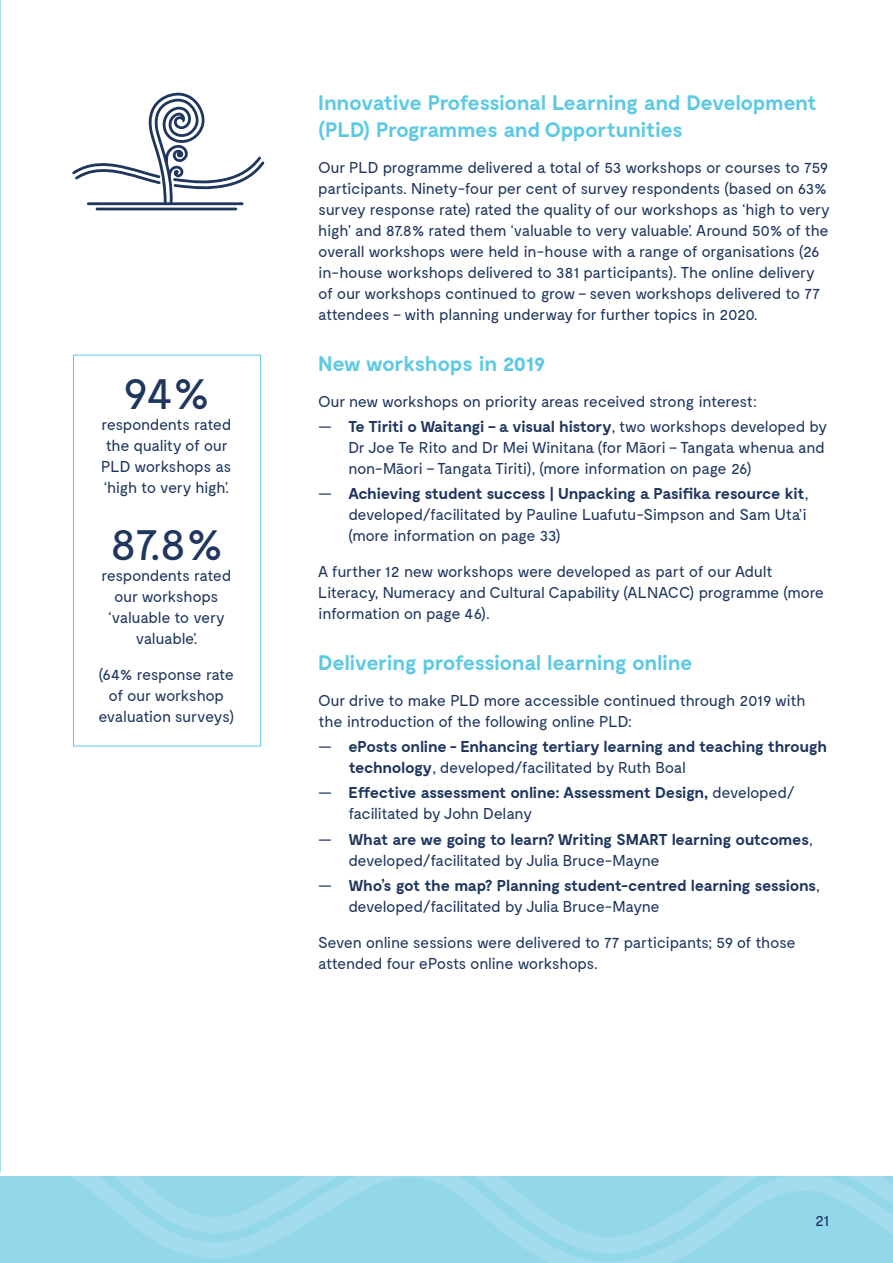
<style>
.page{position:relative;width:893px;height:1263px;background:#fff}
.page>*{position:absolute;margin:0;border:0;box-sizing:border-box;transform-origin:0 0}
.t1{font:46.5px "Moderat";color:#1f365e}
.t2{font:700 21px/27px "Moderat";letter-spacing:-.025em;color:#5ec9e3}
.t3{font:15.75px/21px "Moderat";letter-spacing:-.025em;color:#1f365e}
.t4{font:700 15.75px/21px "Moderat";letter-spacing:-.025em;color:#1f365e}
.s1{font-weight:700}
.s2{font-weight:400}
.s3{font-size:15px}
</style>
<div class="page">
<svg style="left:0;top:1177px;width:892px;height:86px;background:#97d8ea"></svg>
<svg style="left:72px;top:93px;width:192px;height:112px"></svg>
<hr style="left:96px;top:208px;width:141px;height:2px;background:#1f365e">
<div style="left:73px;top:355px;width:188px;height:391px;border:1px solid #5ec9e3"></div>
<h1 class="t1" style="left:123px;top:377px;width:88px">94%</h1>
<p class="t3" style="left:101px;top:416px;width:132px">respondents rated the quality of our<br>PLD workshops as ‘high to very high’.</p>
<h1 class="t1" style="left:110px;top:529px;width:115px">87.8%</h1>
<p class="t3" style="left:101px;top:567px;width:131px;text-align:center">respondents rated our workshops ‘valuable to very valuable’.</p>
<p class="t3" style="left:98px;top:666px;width:137px;text-align:center">(64% response rate of our workshop evaluation surveys)</p>
<h2 class="t2" style="left:318px;top:92px;width:500px">Innovative Professional Learning and Development (PLD) Programmes and Opportunities</h2>
<p class="t3" style="left:318px;top:159px;width:513px">Our PLD programme delivered a total of 53 workshops or courses to 759 participants. Ninety-four per cent of survey respondents (based on 63% survey response rate) rated the quality of our workshops as ‘high to very high’ and 87.8% rated them ‘valuable to very valuable’. Around 50% of the overall workshops were held in-house with a range of organisations (26 in-house workshops delivered to 381 participants). The online delivery of our workshops continued to grow – seven workshops delivered to 77 attendees – with planning underway for further topics in 2020.</p>
<h2 class="t2" style="left:318px;top:353px;width:228px">New workshops in 2019</h2>
<p class="t3" style="left:318px;top:393px;width:440px">Our new workshops on priority areas received strong interest:</p>
<p class="t3" style="left:348px;top:418px;width:480px;text-indent:-30px">— <span class="s1">Te Tiriti o Waitangi – a visual history</span>, two workshops developed by<br>Dr Joe Te Rito and Dr Mei Winitana (for Māori – Tangata whenua and non-Māori – Tangata Tiriti), (more information on page 26)</p>
<p class="t3" style="left:348px;top:485px;width:462px;text-align:justify;text-indent:-30px">— <span class="s1">Achieving student success | Unpacking a Pasifika resource kit</span>, developed/facilitated by Pauline Luafutu-Simpson and Sam Uta’i (more information on page 33)</p>
<p class="t3" style="left:318px;top:563px;width:507px">A further 12 new workshops were developed as part of our Adult<br>Literacy, Numeracy and Cultural Capability (ALNACC) programme (more information on page 46).</p>
<h2 class="t2" style="left:318px;top:652px;width:376px">Delivering professional learning online</h2>
<p class="t3" style="left:318px;top:692px;width:488px">Our drive to make PLD more accessible continued through 2019 with the introduction of the following online PLD:</p>
<p class="t4" style="left:348px;top:738px;width:480px;text-indent:-30px"><span class="s2">—</span> ePosts online - Enhancing tertiary learning and teaching through technology<span class="s2">, developed/facilitated by Ruth Boal</span></p>
<p class="t4" style="left:348px;top:784px;width:448px;text-indent:-30px"><span class="s2">—</span> Effective assessment online: Assessment Design, <span class="s2">developed/ facilitated by John Delany</span></p>
<p class="t4" style="left:348px;top:831px;width:466px;text-indent:-30px"><span class="s2">—</span> What are we going to learn? Writing SMART learning outcomes<span class="s2">, developed/facilitated by Julia Bruce-Mayne</span></p>
<p class="t4" style="left:348px;top:877px;width:473px;text-indent:-30px"><span class="s2">—</span> Who’s got the map? Planning student-centred learning sessions<span class="s2">, developed/facilitated by Julia Bruce-Mayne</span></p>
<p class="t3" style="left:318px;top:934px;width:479px">Seven online sessions were delivered to 77 participants; 59 of those attended four ePosts online workshops.</p>
<p class="t3" style="left:815px;top:1212px;width:26px">21<span class="s3">21</span></p>
</div>
